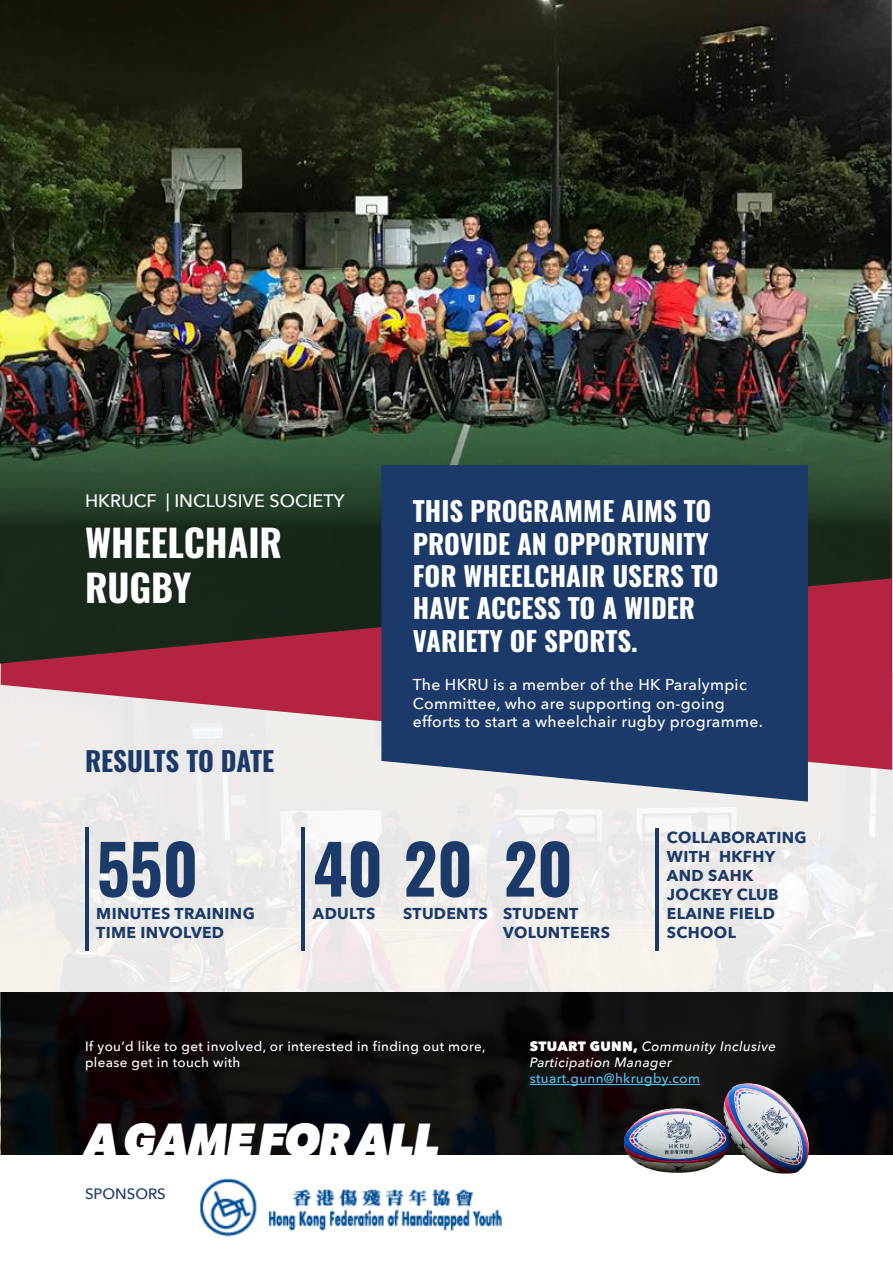
<style>
.page{position:relative;width:893px;height:1263px;background:#fff}
.page>*{position:absolute;margin:0;border:0;box-sizing:border-box;transform-origin:0 0}
.t1{font:700 67.5px "Oswald";color:#1b3a69;scale:.96 1}
.t2{font:italic 800 45px "LFT Etica Display";color:#fff}
.t3{font:700 37.5px/45px "Oswald";color:#fff}
.t4{font:700 27px/32.4px "Oswald";color:#fff}
.t5{font:700 27px "Oswald";color:#1b3a69}
.t6{font:500 18px "Avenir Next";color:#fff}
.t7{font:700 15.75px/18.9px "Avenir Next";letter-spacing:.02em;color:#1b3a69}
.t8{font:500 15.75px/18.9px "Avenir Next";letter-spacing:.02em;color:#fff}
.t9{font:500 15px "Avenir Next";color:#1b3a69}
.t10{font:500 13.5px/16.2px "Avenir Next";letter-spacing:.025em;color:#fff}
.t11{font:italic 500 13.5px/16.2px "Avenir Next";letter-spacing:.025em;color:#fff}
.t12{font:500 13.5px "Avenir Next";letter-spacing:.025em;color:#52c3f1}
.s1{font-weight:800;font-style:normal}
</style>
<div class="page">
<img style="left:0;top:674px;width:893px;height:344px">
<svg style="left:1px;top:346px;width:891px;height:424px;background:#d18a98"></svg>
<img style="left:0;top:0;width:891px;height:663px">
<div style="left:1px;top:993px;width:891px;height:162px;background:linear-gradient(to bottom,#140e0c,#09090c)"></div>
<img style="left:463px;top:993px;width:430px;height:181px">
<hr style="left:530px;top:1084px;width:170px;height:1px;background:#52c3f1">
<svg style="left:381px;top:465px;width:427px;height:336px;background:#274470"></svg>
<img style="left:200px;top:1170px;width:311px;height:67px">
<hr style="left:302px;top:828px;width:3px;height:123px;background:#1b3a69">
<hr style="left:85px;top:828px;width:3px;height:123px;background:#1b3a69">
<hr style="left:656px;top:828px;width:3px;height:123px;background:#1b3a69">
<p class="t6" style="left:85px;top:489px;width:261px">HKRUCF | INCLUSIVE SOCIETY</p>
<h3 class="t3" style="left:85px;top:523px;width:199px">WHEELCHAIR<br>RUGBY</h3>
<h3 class="t5" style="left:85px;top:747px;width:191px">RESULTS TO DATE</h3>
<h3 class="t4" style="left:413px;top:497px;width:307px">THIS PROGRAMME AIMS TO<br>PROVIDE AN OPPORTUNITY<br>FOR WHEELCHAIR USERS TO<br>HAVE ACCESS TO A WIDER<br>VARIETY OF SPORTS.</h3>
<p class="t8" style="left:413px;top:675px;width:351px">The HKRU is a member of the HK Paralympic<br>Committee, who are supporting on-going efforts to start a wheelchair rugby programme.</p>
<h1 class="t1" style="left:97px;top:834px;width:107px">550</h1>
<p class="t7" style="left:667px;top:829px;width:141px">COLLABORATING<br>WITH HKFHY<br>AND SAHK<br>JOCKEY CLUB<br>ELAINE FIELD<br>SCHOOL</p>
<h1 class="t1" style="left:313px;top:834px;width:168px">40 20</h1>
<h1 class="t1" style="left:504px;top:834px;width:73px">20</h1>
<p class="t7" style="left:96px;top:904px;width:160px">MINUTES TRAINING<br>TIME INVOLVED</p>
<p class="t7" style="left:313px;top:904px;width:64px">ADULTS</p>
<p class="t7" style="left:403px;top:904px;width:86px">STUDENTS</p>
<p class="t7" style="left:503px;top:904px;width:108px">STUDENT<br>VOLUNTEERS</p>
<p class="t10" style="left:85px;top:1039px;width:402px">If you’d like to get involved, or interested in finding out more, please get in touch with</p>
<h2 class="t2" style="left:85px;top:1111px;width:357px">A GAME FOR ALL</h2>
<p class="t9" style="left:85px;top:1184px;width:82px">SPONSORS</p>
<p class="t11" style="left:530px;top:1039px;width:248px"><span class="s1">STUART GUNN,</span> Community Inclusive<br>Participation Manager</p>
<p class="t12" style="left:530px;top:1070px;width:172px">stuart.gunn@hkrugby.com</p>
</div>
